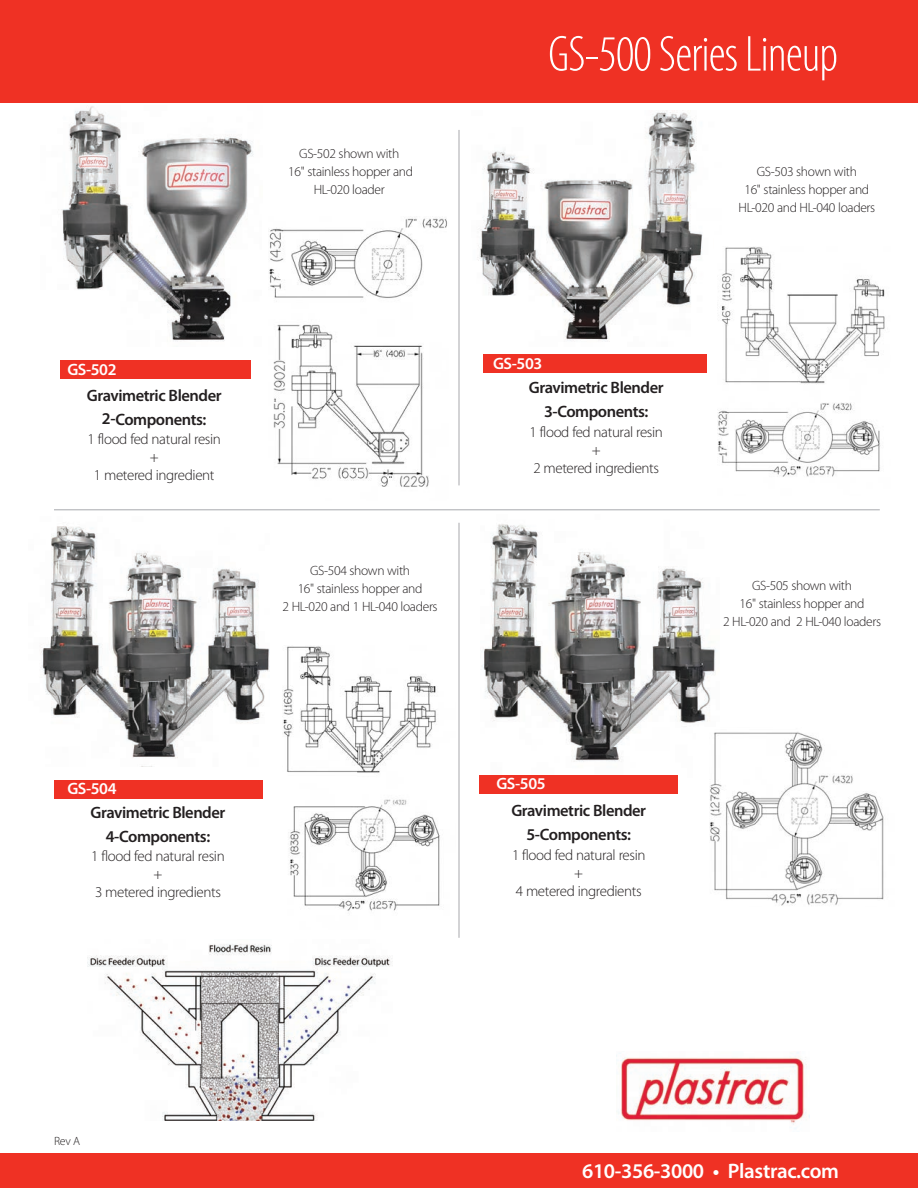
<style>
.page{position:relative;width:918px;height:1188px;background:#fff}
.page>*{position:absolute;margin:0;border:0;box-sizing:border-box;transform-origin:0 0}
.t1{font:300 condensed 51px "Myriad Pro";letter-spacing:-.02em;color:#fff}
.t2{font:600 21px "Myriad Pro";letter-spacing:-.015em;color:#fff}
.t3{font:600 16.5px/24px "Myriad Pro";letter-spacing:-.025em;color:#231f20;text-align:center}
.t4{font:600 16.5px "Myriad Pro";letter-spacing:-.025em;color:#fff}
.t5{font:300 15px/18px "Myriad Pro";letter-spacing:-.025em;color:#231f20;text-align:center}
.t6{font:300 13.5px/18px "Myriad Pro";letter-spacing:-.025em;color:#231f20;text-align:center}
.t7{font:300 12px "Myriad Pro";color:#231f20}
</style>
<div class="page">
<div style="left:0;top:1154px;width:918px;height:34px;background:#ef3124"></div>
<div style="left:0;top:0;width:918px;height:103px;background:#ef3124"></div>
<img style="left:61px;top:106px;width:193px;height:236px">
<img style="left:477px;top:111px;width:226px;height:230px">
<img style="left:40px;top:526px;width:230px;height:241px">
<img style="left:482px;top:524px;width:234px;height:238px">
<img style="left:269px;top:218px;width:178px;height:269px">
<img style="left:282px;top:646px;width:158px;height:265px">
<div style="left:697px;top:727px;width:199px;height:188px;background:#fff"></div>
<img style="left:710px;top:732px;width:174px;height:174px">
<img style="left:717px;top:247px;width:168px;height:230px">
<hr style="left:459px;top:130px;width:1px;height:355px;background:#a8a9ad">
<hr style="left:459px;top:523px;width:1px;height:415px;background:#a8a9ad">
<div style="left:479px;top:775px;width:199px;height:19px;background:#ef3124"></div>
<div style="left:54px;top:780px;width:208px;height:19px;background:#ef3124"></div>
<hr style="left:54px;top:509px;width:826px;height:1px;background:#a8a9ad">
<img style="left:618px;top:1052px;width:192px;height:77px">
<img style="left:88px;top:944px;width:304px;height:177px">
<div style="left:61px;top:361px;width:190px;height:18px;background:#ef3124"></div>
<div style="left:483px;top:355px;width:223px;height:18px;background:#ef3124"></div>
<p class="t4" style="left:67px;top:363px;width:51px">GS-502</p>
<p class="t3" style="left:87px;top:385px;width:136px">Gravimetric Blender<br>2-Components:</p>
<p class="t5" style="left:87px;top:432px;width:135px">1 flood fed natural resin +<br>1 metered ingredient</p>
<p class="t6" style="left:288px;top:146px;width:126px">GS-502 shown with<br>16" stainless hopper and<br>HL-020 loader</p>
<h1 class="t1" style="left:548px;top:34px;width:292px">GS-500 Series Lineup</h1>
<p class="t6" style="left:739px;top:163px;width:138px">GS-503 shown with<br>16" stainless hopper and<br>HL-020 and HL-040 loaders</p>
<p class="t6" style="left:283px;top:563px;width:157px">GS-504 shown with<br>16" stainless hopper and<br>2 HL-020 and 1 HL-040 loaders</p>
<p class="t4" style="left:493px;top:357px;width:51px">GS-503</p>
<p class="t3" style="left:529px;top:378px;width:136px">Gravimetric Blender<br>3-Components:</p>
<p class="t5" style="left:530px;top:425px;width:135px">1 flood fed natural resin +<br>2 metered ingredients</p>
<p class="t6" style="left:723px;top:577px;width:160px">GS-505 shown with<br>16" stainless hopper and<br>2 HL-020 and 2 HL-040 loaders</p>
<p class="t4" style="left:67px;top:782px;width:51px">GS-504</p>
<p class="t3" style="left:91px;top:802px;width:136px">Gravimetric Blender<br>4-Components:</p>
<p class="t5" style="left:91px;top:849px;width:135px">1 flood fed natural resin +<br>3 metered ingredients</p>
<p class="t4" style="left:496px;top:777px;width:51px">GS-505</p>
<p class="t3" style="left:511px;top:800px;width:136px">Gravimetric Blender<br>5-Components:</p>
<p class="t5" style="left:512px;top:847px;width:135px">1 flood fed natural resin +<br>4 metered ingredients</p>
<p class="t7" style="left:54px;top:1136px;width:28px">Rev A</p>
<h2 class="t2" style="left:582px;top:1163px;width:258px">610-356-3000 • Plastrac.com</h2>
</div>
